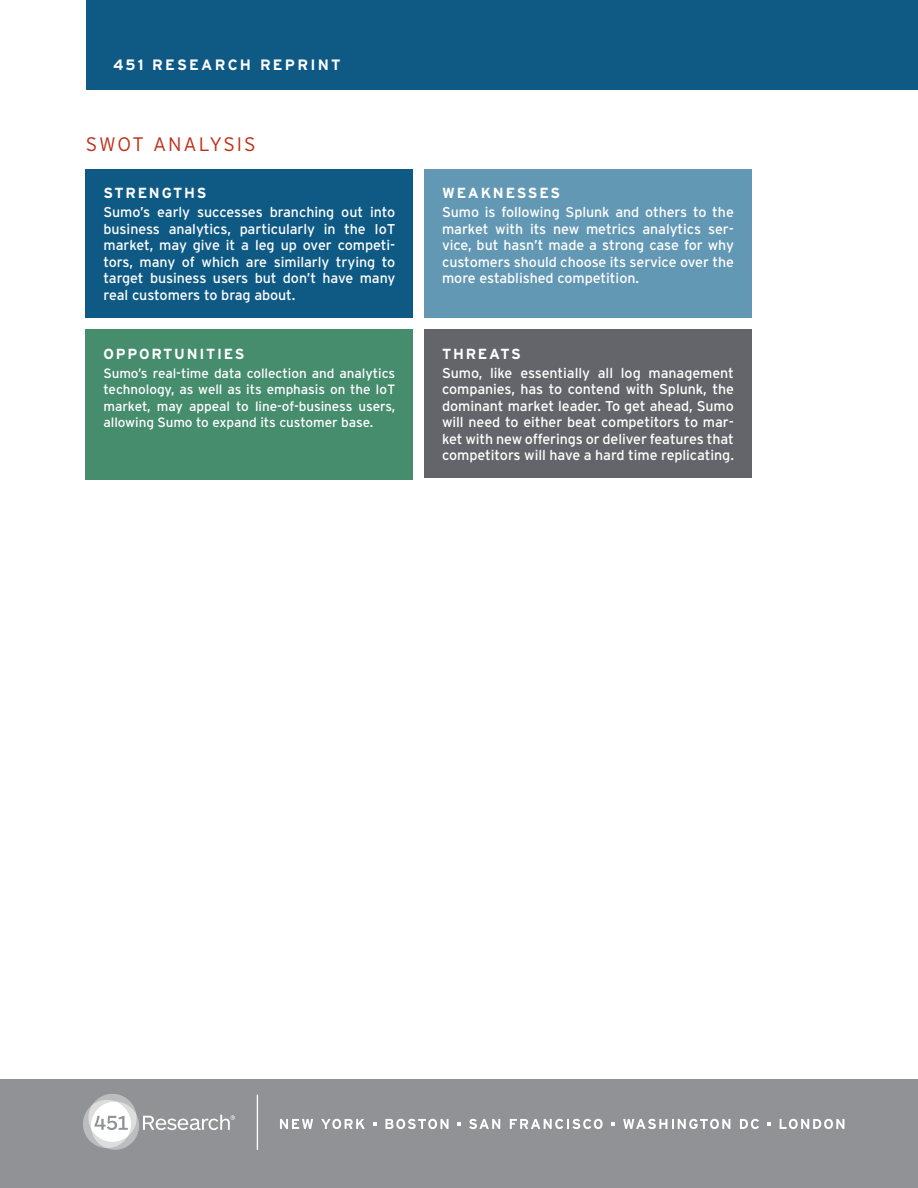
<style>
.page{position:relative;width:918px;height:1188px;background:#fff}
.page>*{position:absolute;margin:0;border:0;box-sizing:border-box;transform-origin:0 0}
.SWOT_Hed{font:300 19.5px "Interstate";letter-spacing:.095em;color:#c02d19}
.Header{font:700 15px "Interstate";letter-spacing:.15em;color:#fff}
.SWOT_Head{font:700 14.7px "Interstate";letter-spacing:.12em;color:#fff}
.SWOT_Body{font:14.25px/16.5px "Interstate";letter-spacing:-.005em;color:#fff;text-align:justify}
.SWOT_Body-2{font:13.5px/16.5px "Interstate";letter-spacing:-.005em;color:#fff;text-align:justify}
</style>
<div class="page">
<div style="left:0;top:1080px;width:918px;height:108px;background:#919295"></div>
<hr style="left:257px;top:1094px;width:1px;height:56px;background:#fff">
<svg style="left:83px;top:1094px;width:152px;height:56px"></svg>
<svg style="left:280px;top:1119px;width:33px;height:10px"></svg>
<svg style="left:321px;top:1119px;width:44px;height:10px"></svg>
<svg style="left:385px;top:1119px;width:64px;height:10px"></svg>
<svg style="left:469px;top:1119px;width:31px;height:10px"></svg>
<svg style="left:510px;top:1119px;width:93px;height:10px"></svg>
<svg style="left:623px;top:1119px;width:107px;height:10px"></svg>
<svg style="left:740px;top:1119px;width:19px;height:10px"></svg>
<svg style="left:780px;top:1119px;width:64px;height:10px"></svg>
<svg style="left:373px;top:1122px;width:4px;height:4px"></svg>
<svg style="left:457px;top:1122px;width:4px;height:4px"></svg>
<svg style="left:611px;top:1122px;width:4px;height:4px"></svg>
<svg style="left:768px;top:1122px;width:3px;height:4px"></svg>
<div style="left:86px;top:0;width:832px;height:90px;background:#0f5a85"></div>
<div style="left:86px;top:169px;width:327px;height:149px;background:#0f5a85"></div>
<div style="left:424px;top:169px;width:328px;height:149px;background:#6398b5"></div>
<div style="left:86px;top:329px;width:327px;height:151px;background:#458d6d"></div>
<div style="left:424px;top:329px;width:328px;height:149px;background:#63656a"></div>
<p class="Header" style="left:113px;top:55px;width:229px">451 RESEARCH REPRINT</p>
<p class="SWOT_Hed" style="left:86px;top:132px;width:171px">SWOT ANALYSIS</p>
<p class="SWOT_Head" style="left:104px;top:184px;width:105px">STRENGTHS</p>
<p class="SWOT_Body" style="left:104px;top:204px;width:293px">Sumo’s early successes branching out into business analytics, particularly in the IoT market, may give it a leg up over competi&shy;tors, many of which are similarly trying to target business users but don’t have many real customers to brag about.</p>
<p class="SWOT_Head" style="left:104px;top:345px;width:143px">OPPORTUNITIES</p>
<p class="SWOT_Body-2" style="left:104px;top:365px;width:293px">Sumo’s real-time data collection and analytics technology, as well as its emphasis on the IoT market, may appeal to line-of-business users, allowing Sumo to expand its customer base.</p>
<p class="SWOT_Head" style="left:442px;top:184px;width:119px">WEAKNESSES</p>
<p class="SWOT_Body" style="left:442px;top:204px;width:293px">Sumo is following Splunk and others to the market with its new metrics analytics ser&shy;vice, but hasn’t made a strong case for why customers should choose its service over the more established competition.</p>
<p class="SWOT_Head" style="left:442px;top:345px;width:80px">THREATS</p>
<p class="SWOT_Body" style="left:442px;top:364px;width:293px">Sumo, like essentially all log management companies, has to contend with Splunk, the dominant market leader. To get ahead, Sumo will need to either beat competitors to mar&shy;ket with new offerings or deliver features that competitors will have a hard time replicating.</p>
</div>
